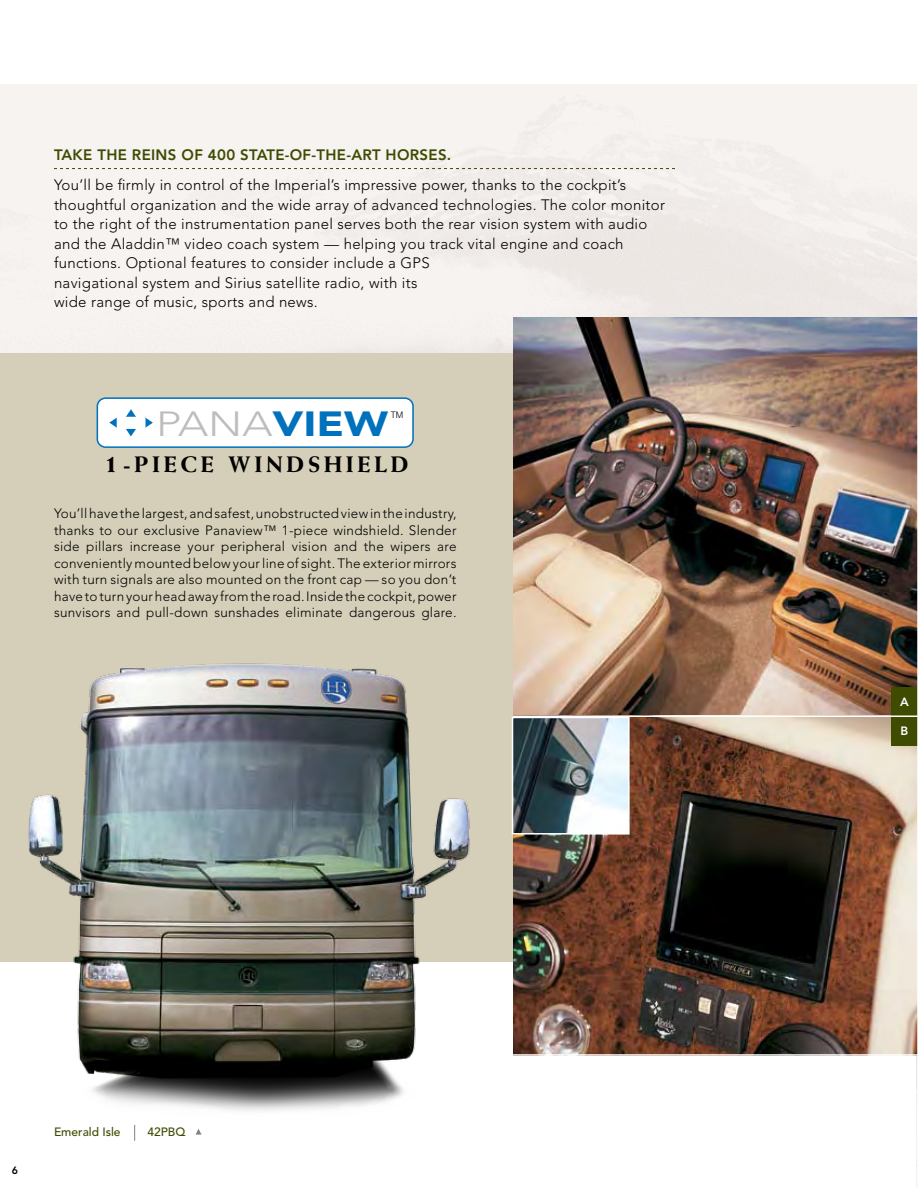
<style>
.page{position:relative;width:918px;height:1188px;background:#fff}
.page>*{position:absolute;margin:0;border:0;box-sizing:border-box;transform-origin:0 0}
.t1{font:300 34.65px "Avenir";color:#bcbdbf;scale:1.27 1}
.t2{font:800 22.5px "Weiss";letter-spacing:.17em;color:#000}
.t3{font:300 15px/19.5px "Avenir";letter-spacing:.02em;color:#000}
.t4{font:800 15px "Avenir";letter-spacing:.02em;color:#3f4b00}
.t5{font:300 13.5px/16.5px "Avenir";letter-spacing:.02em;color:#000;text-align:justify}
.t6{font:500 12px "Avenir";color:#3f4b00}
.t7{font:800 12px "Avenir";color:#fff}
.t8{font:800 10.5px "Avenir";color:#000}
.t9{font:300 9px "Helvetica";color:#000}
.s1{font-weight:900;color:#0071bc}
.s2{font-size:25.5px}
</style>
<div class="page">
<img style="left:0;top:84px;width:917px;height:269px">
<div style="left:0;top:353px;width:918px;height:609px;background:#d5cfb9"></div>
<img style="left:513px;top:318px;width:404px;height:736px">
<svg style="left:54px;top:168px;width:621px;height:1px"></svg>
<div style="left:891px;top:687px;width:27px;height:29px;background:#3f4b00"></div>
<img style="left:28px;top:663px;width:442px;height:478px">
<div style="left:891px;top:717px;width:27px;height:29px;background:#3f4b00"></div>
<svg style="left:134px;top:1125px;width:1px;height:16px"></svg>
<svg style="left:196px;top:1129px;width:6px;height:6px"></svg>
<div style="left:97px;top:398px;width:316px;height:49px;background:#fff;border-radius:8px"></div>
<div style="left:97px;top:397px;width:317px;height:51px;border:2px solid #0071bc;border-radius:8px"></div>
<svg style="left:126px;top:409px;width:10px;height:8px"></svg>
<svg style="left:126px;top:429px;width:10px;height:7px"></svg>
<svg style="left:145px;top:417px;width:8px;height:11px"></svg>
<svg style="left:109px;top:417px;width:8px;height:11px"></svg>
<div style="left:117px;top:417px;width:29px;height:12px;background:#fff;border-radius:2px"></div>
<img style="left:515px;top:720px;width:112px;height:112px">
<div style="left:512px;top:717px;width:118px;height:118px;border:2px solid #fff"></div>
<hr style="left:917px;top:0;width:1px;height:1188px;background:#fff">
<hr style="left:513px;top:716px;width:405px;height:1px;background:#fff">
<p class="t4" style="left:54px;top:146px;width:399px">TAKE THE REINS OF 400 STATE-OF-THE-ART HORSES.</p>
<p class="t3" style="left:54px;top:175px;width:613px">You’ll be firmly in control of the Imperial’s impressive power, thanks to the cockpit’s thoughtful organization and the wide array of advanced technologies. The color monitor to the right of the instrumentation panel serves both the rear vision system with audio and the Aladdin™ video coach system — helping you track vital engine and coach functions. Optional features to consider include a GPS<br>navigational system and Sirius satellite radio, with its<br>wide range of music, sports and news.</p>
<h1 class="t1" style="left:156px;top:404px;width:184px">PANA<span class="s1">VIEW</span></h1>
<p class="t9" style="left:391px;top:409px;width:14px">TM</p>
<h2 class="t2" style="left:104px;top:451px;width:307px"><span class="s2">1</span>-PIECE WINDSHIELD</h2>
<p class="t5" style="left:54px;top:505px;width:404px">You’ll have the largest, and safest, unobstructed view in the industry, thanks to our exclusive Panaview™ 1-piece windshield. Slender side pillars increase your peripheral vision and the wipers are conveniently mounted below your line of sight. The exterior mirrors with turn signals are also mounted on the front cap — so you don’t have to turn your head away from the road. Inside the cockpit, power sunvisors and pull-down sunshades eliminate dangerous glare.</p>
<p class="t8" style="left:12px;top:1164px;width:8px">6</p>
<p class="t6" style="left:54px;top:1125px;width:68px">Emerald Isle</p>
<p class="t6" style="left:147px;top:1125px;width:40px">42PBQ</p>
<p class="t7" style="left:900px;top:695px;width:10px">A</p>
<p class="t7" style="left:901px;top:724px;width:9px">B</p>
</div>
